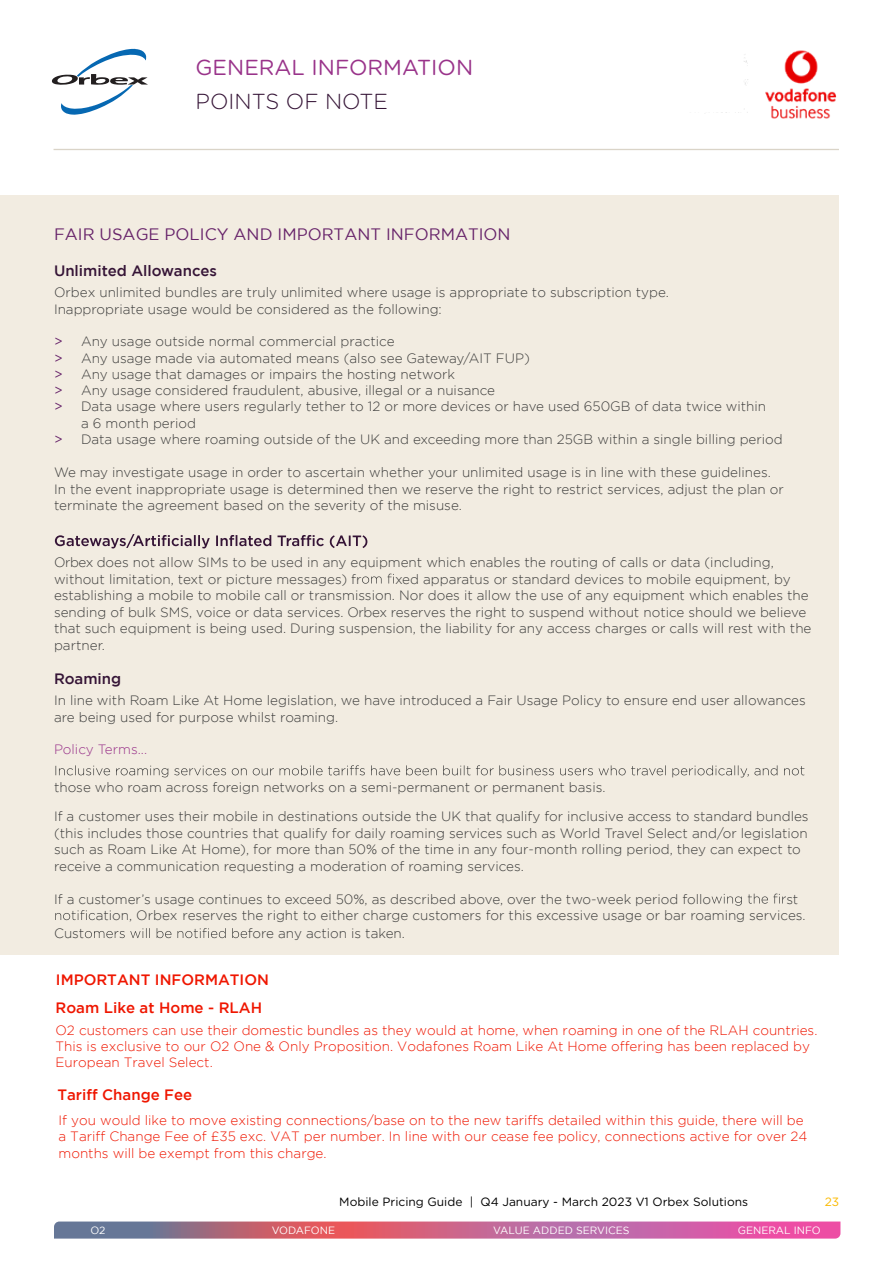
<style>
.page{position:relative;width:893px;height:1263px;background:#fff}
.page>*{position:absolute;margin:0;border:0;box-sizing:border-box;transform-origin:0 0}
.t1{font:21.75px "Gotham Rounded";color:#99338a}
.t2{font:300 21.75px "Gotham Rounded";color:#351436}
.t3{font:16.5px "Gotham";color:#67236a}
.t4{font:500 15px/28.5px "Gotham";color:#ef1600}
.t5{font:500 15px "Gotham";color:#351436}
.t6{font:300 13.5px/16.5px "Gotham";color:#3c3c3b}
.t7{font:300 13.5px/16.2px "Gotham";color:#ef1600}
.t8{font:300 13.5px "Gotham";color:#99338a}
.t9{font:12px "Gotham Rounded";color:#000}
.t10{font:12px "Gotham Rounded";color:#fbba00}
.t11{font:10.5px "Gotham";color:#fff}
.s1{font-weight:400;color:#67236a}
</style>
<div class="page">
<hr style="left:54px;top:149px;width:785px;height:1px;background:#dad4c8">
<img style="left:721px;top:54px;width:27px;height:59px">
<svg style="left:54px;top:1221px;width:786px;height:17px;background:#c06893"></svg>
<div style="left:0;top:196px;width:839px;height:759px;background:#f2ece1"></div>
<svg style="left:55px;top:534px;width:312px;height:14px"></svg>
<svg style="left:362px;top:574px;width:32px;height:10px"></svg>
<svg style="left:55px;top:765px;width:749px;height:12px"></svg>
<svg style="left:712px;top:893px;width:74px;height:13px"></svg>
<svg style="left:55px;top:910px;width:40px;height:10px"></svg>
<svg style="left:85px;top:928px;width:162px;height:10px"></svg>
<svg style="left:51px;top:49px;width:97px;height:66px"></svg>
<div style="left:674px;top:46px;width:69px;height:66px;background:#fff"></div>
<img style="left:765px;top:50px;width:72px;height:69px">
<h1 class="t1" style="left:196px;top:53px;width:279px">GENERAL INFORMATION</h1>
<h1 class="t2" style="left:196px;top:87px;width:194px">POINTS OF NOTE</h1>
<p class="t3" style="left:54px;top:225px;width:458px">FAIR USAGE POLICY AND IMPORTANT INFORMATION</p>
<p class="t5" style="left:54px;top:262px;width:164px">Unlimited Allowances</p>
<p class="t6" style="left:54px;top:284px;width:616px">Orbex unlimited bundles are truly unlimited where usage is appropriate to subscription type.<br>Inappropriate usage would be considered as the following:</p>
<p class="t6" style="left:54px;top:333px;width:342px"><span class="s1">&gt;</span> Any usage outside normal commercial practice</p>
<p class="t6" style="left:54px;top:349px;width:477px"><span class="s1">&gt;</span> Any usage made via automated means (also see Gateway/AIT FUP)</p>
<p class="t6" style="left:54px;top:366px;width:402px"><span class="s1">&gt;</span> Any usage that damages or impairs the hosting network</p>
<p class="t6" style="left:54px;top:382px;width:443px"><span class="s1">&gt;</span> Any usage considered fraudulent, abusive, illegal or a nuisance</p>
<p class="t6" style="left:54px;top:398px;width:714px"><span class="s1">&gt;</span> Data usage where users regularly tether to 12 or more devices or have used 650GB of data twice within</p>
<p class="t6" style="left:81px;top:414px;width:117px">a 6 month period</p>
<p class="t6" style="left:54px;top:431px;width:730px"><span class="s1">&gt;</span> Data usage where roaming outside of the UK and exceeding more than 25GB within a single billing period</p>
<p class="t6" style="left:54px;top:464px;width:731px">We may investigate usage in order to ascertain whether your unlimited usage is in line with these guidelines.<br>In the event inappropriate usage is determined then we reserve the right to restrict services, adjust the plan or terminate the agreement based on the severity of the misuse.</p>
<p class="t6" style="left:54px;top:554px;width:721px">Orbex does not allow SIMs to be used in any equipment which enables the routing of calls or data (including, without limitation, text or picture messages) fr</p>
<p class="t6" style="left:54px;top:570px;width:759px;text-indent:341px">xed apparatus or standard devices to mobile equipment, by establishing a mobile to mobile call or transmission. Nor does it allow the use of any equipment which enables the sending of bulk SMS, voice or data services. Orbex reserves the right to suspend without notice should we believe that such equipment is being used. During suspension, the liability for any access charges or calls will rest with the partner.</p>
<p class="t5" style="left:54px;top:670px;width:69px">Roaming</p>
<p class="t6" style="left:54px;top:692px;width:753px">In line with Roam Like At Home legislation, we have introduced a Fair Usage Policy to ensure end user allowances are being used for purpose whilst roaming.</p>
<p class="t8" style="left:54px;top:742px;width:95px">Policy Terms...</p>
<p class="t6" style="left:54px;top:772px;width:756px;line-height:29.2px">those who roam across foreign networks on a semi-permanent or permanent basis.<br>If a customer uses their mobile in destinations outside the UK that qualify for inclusive access to standard bundles</p>
<p class="t6" style="left:54px;top:824px;width:755px">(this includes those countries that qualify for daily roaming services such as World Travel Select and/or legislation such as Roam Like At Home), for more than 50% of the time in any four-month rolling period, they can expect to receive a communication requesting a moderation of roaming services.</p>
<p class="t6" style="left:54px;top:890px;width:659px">If a customer’s usage continues to exceed 50%, as described above, over the two-week period follo</p>
<p class="t6" style="left:96px;top:890px;width:711px;text-indent:691px">st ation, Orbex reserves the right to either charge customers for this excessive usage or bar roaming services.</p>
<p class="t6" style="left:54px;top:925px;width:32px">Cust</p>
<p class="t6" style="left:248px;top:925px;width:159px">fore any action is taken.</p>
<p class="t4" style="left:56px;top:965px;width:215px">IMPORTANT INFORMATION<br>Roam Like at Home - RLAH</p>
<p class="t7" style="left:56px;top:1022px;width:763px">O2 customers can use their domestic bundles as they would at home, when roaming in one of the RLAH countries.<br>This is exclusive to our O2 One &amp; Only Proposition. Vodafones Roam Like At Home offering has been replaced by<br>European Travel Select.</p>
<p class="t4" style="left:57px;top:1080px;width:136px">Tariff Change Fee</p>
<p class="t7" style="left:59px;top:1112px;width:750px">If you would like to move existing connections/base on to the new tariffs detailed within this guide, there will be a Tariff Change Fee of £35 exc. VAT per number. In line with our cease fee policy, connections active for over 24 months will be exempt from this charge.</p>
<p class="t9" style="left:339px;top:1193px;width:410px">Mobile Pricing Guide | Q4 January - March 2023 V1 Orbex Solutions</p>
<p class="t10" style="left:825px;top:1193px;width:16px">23</p>
<p class="t11" style="left:90px;top:1225px;width:17px">O2</p>
<p class="t11" style="left:272px;top:1225px;width:65px">VODAFONE</p>
<p class="t11" style="left:493px;top:1225px;width:138px">VALUE ADDED SERVICES</p>
<p class="t11" style="left:738px;top:1225px;width:85px">GENERAL INFO</p>
</div>
